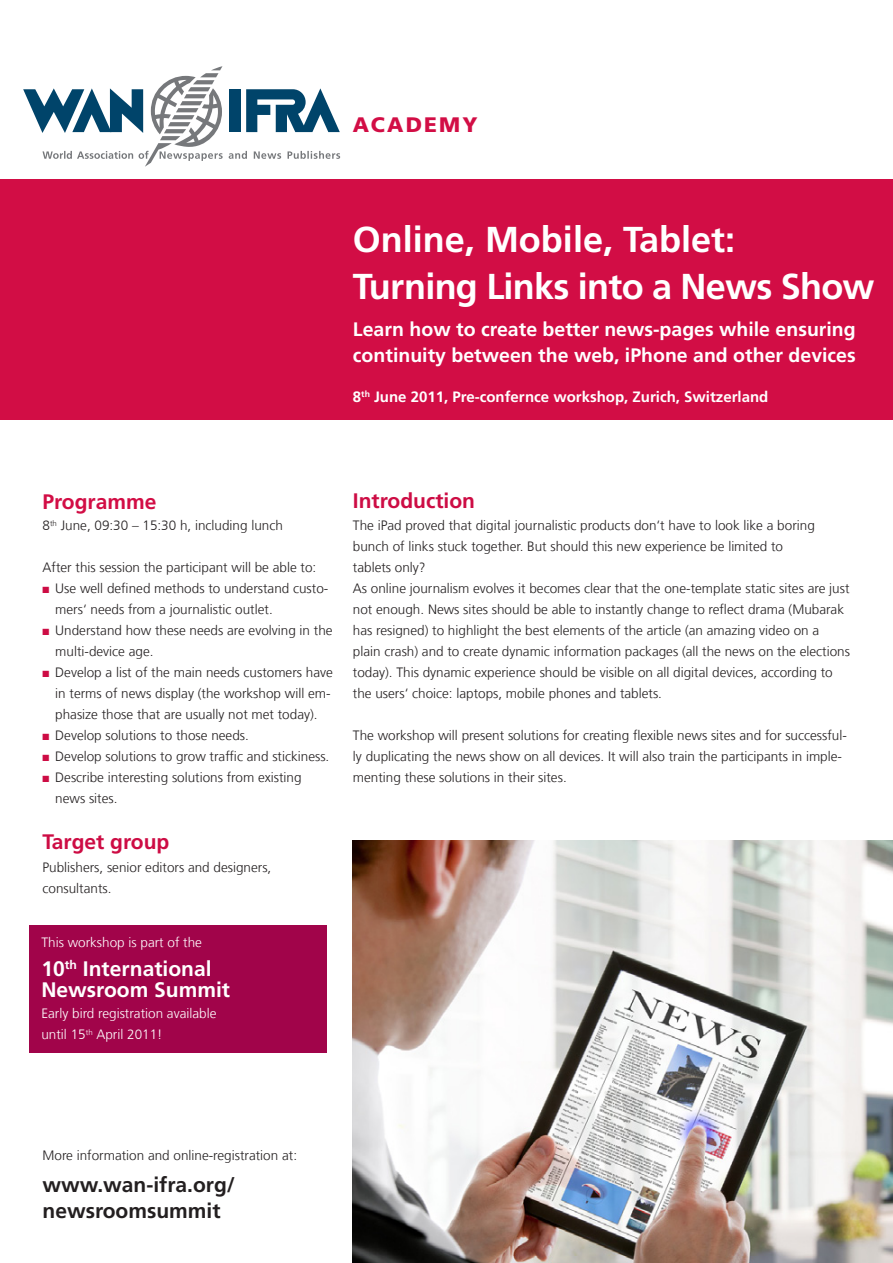
<style>
.page{position:relative;width:893px;height:1263px;background:#fff}
.page>*{position:absolute;margin:0;border:0;box-sizing:border-box;transform-origin:0 0}
.t1{font:700 36px/47.2px "Frutiger LT Com";letter-spacing:-.02em;color:#fff}
.t2{font:700 21px/26.2px "Frutiger LT Com";color:#231f20}
.t3{font:700 21px/21px "Frutiger LT Com";color:#fff}
.t4{font:700 21px "Frutiger LT Com";color:#cd0c44}
.t5{font:700 21px "Frutiger LT Com";color:#d20d45}
.t6{font:900 21px "Frutiger LT Com";letter-spacing:.105em;color:#d20d45}
.t7{font:700 19.5px/26.2px "Frutiger LT Com";color:#fff}
.t8{font:700 15px "Frutiger LT Com";color:#fff}
.t9{font:300 13.5px/21px "Frutiger LT Com";color:#231f20}
.t10{font:300 13.5px/21px "Frutiger LT Com";color:#fff}
.s1{color:#cd0c44}
</style>
<div class="page">
<div style="left:0;top:178px;width:893px;height:242px;background:#d20d45"></div>
<svg style="left:23px;top:66px;width:317px;height:101px"></svg>
<img style="left:353px;top:840px;width:540px;height:423px">
<div style="left:29px;top:925px;width:297px;height:128px;background:#a1044a"></div>
<h2 class="t6" style="left:353px;top:112px;width:126px">ACADEMY</h2>
<h1 class="t1" style="left:353px;top:216px;width:523px">Online, Mobile, Tablet:<br>Turning Links into a News Show</h1>
<h3 class="t7" style="left:353px;top:316px;width:504px">Learn how to create better news-pages while ensuring continuity between the web, iPhone and other devices</h3>
<p class="t8" style="left:353px;top:388px;width:417px">8<sup>th</sup> June 2011, Pre-confernce workshop, Zurich, Switzerland</p>
<h2 class="t5" style="left:43px;top:490px;width:115px">Programme</h2>
<p class="t9" style="left:43px;top:515px;width:242px">8<sup>th</sup> June, 09:30 – 15:30 h, including lunch</p>
<p class="t9" style="left:43px;top:557px;width:275px">After this session the participant will be able to:</p>
<p class="t9" style="left:55px;top:578px;width:275px;text-indent:-13px"><span class="s1">■</span> Use well defined methods to understand custo&shy;mers‘ needs from a journalistic outlet.</p>
<p class="t9" style="left:55px;top:620px;width:279px;text-indent:-13px"><span class="s1">■</span> Understand how these needs are evolving in the multi-device age.</p>
<p class="t9" style="left:55px;top:662px;width:279px;text-indent:-13px"><span class="s1">■</span> Develop a list of the main needs customers have in terms of news display (the workshop will em&shy;phasize those that are usually not met today).</p>
<p class="t9" style="left:43px;top:725px;width:208px"><span class="s1">■</span> Develop solutions to those needs.</p>
<p class="t9" style="left:43px;top:746px;width:288px"><span class="s1">■</span> Develop solutions to grow traffic and stickiness.</p>
<p class="t9" style="left:55px;top:767px;width:248px;text-indent:-13px"><span class="s1">■</span> Describe interesting solutions from existing news sites.</p>
<h2 class="t4" style="left:43px;top:829px;width:128px">Target group</h2>
<p class="t9" style="left:43px;top:856px;width:230px">Publishers, senior editors and designers, consultants.</p>
<p class="t10" style="left:41px;top:931px;width:162px">This workshop is part of the</p>
<h2 class="t3" style="left:41px;top:958px;width:190px">10<sup>th</sup> International<br>Newsroom Summit</h2>
<p class="t10" style="left:41px;top:1003px;width:177px">Early bird registration available until 15<sup>th</sup> April 2011!</p>
<h2 class="t4" style="left:353px;top:488px;width:124px">Introduction</h2>
<p class="t9" style="left:353px;top:515px;width:499px">The iPad proved that digital journalistic products don‘t have to look like a boring bunch of links stuck together. But should this new experience be limited to<br>tablets only?<br>As online journalism evolves it becomes clear that the one-template static sites are just not enough. News sites should be able to instantly change to reflect drama (Mubarak has resigned) to highlight the best elements of the article (an amazing video on a plain crash) and to create dynamic information packages (all the news on the elections today). This dynamic experience should be visible on all digital devices, according to the users‘ choice: laptops, mobile phones and tablets.</p>
<p class="t9" style="left:353px;top:725px;width:495px">The workshop will present solutions for creating flexible news sites and for successful&shy;ly duplicating the news show on all devices. It will also train the participants in imple&shy;menting these solutions in their sites.</p>
<p class="t9" style="left:43px;top:1145px;width:256px">More information and online-registration at:</p>
<h2 class="t2" style="left:43px;top:1171px;width:194px">www.wan-ifra.org/ newsroomsummit</h2>
</div>
